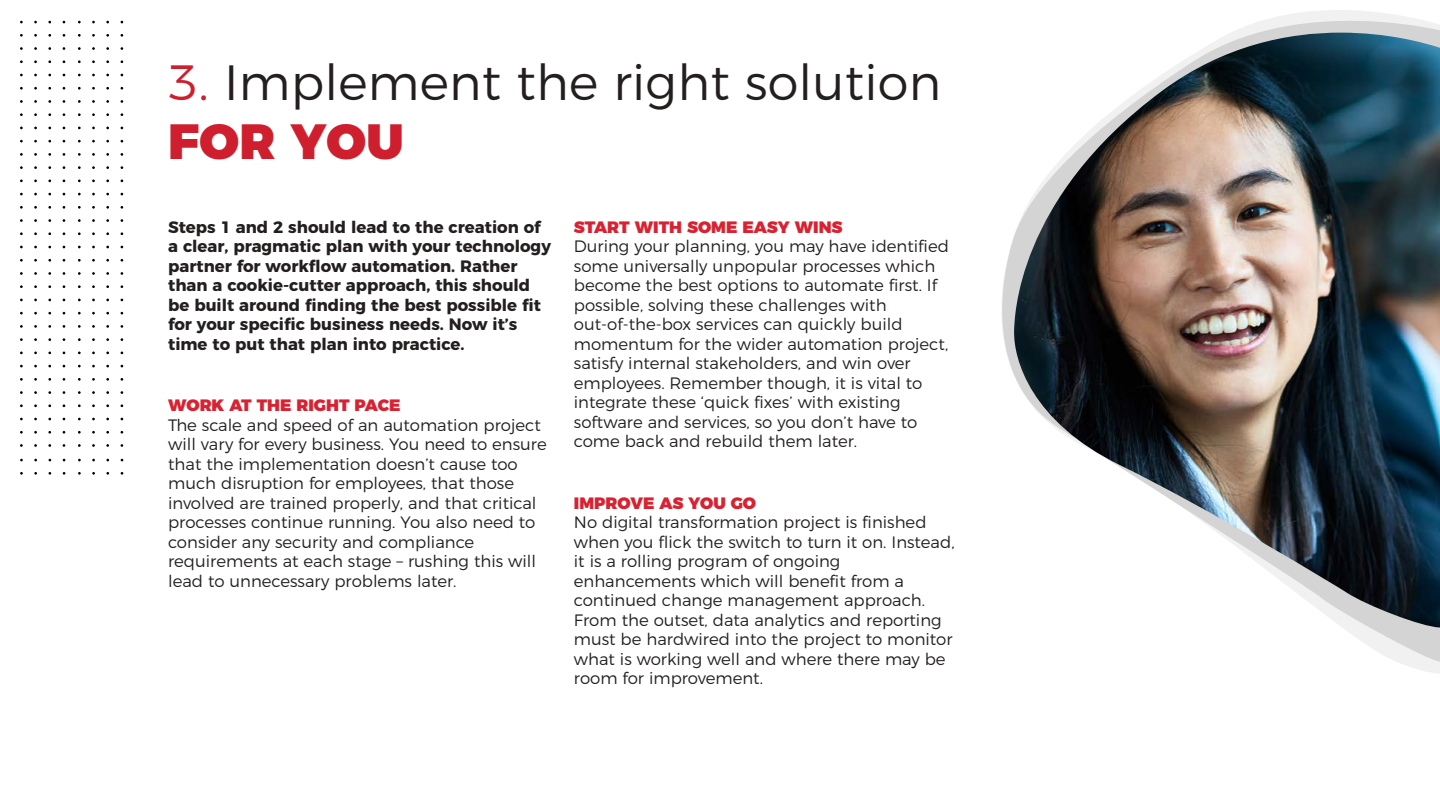
<style>
.page{position:relative;width:1440px;height:810px;background:#fff}
.page>*{position:absolute;margin:0;border:0;box-sizing:border-box;transform-origin:0 0}
.t1{font:300 49.5px/59.4px "Montserrat";letter-spacing:.005em;color:#231f1f}
.t2{font:300 16.5px/19.5px "Montserrat";color:#231f1f}
.t3{font:700 16.5px/19.5px "Montserrat";color:#231f1f}
.t4{font:900 16.5px "Montserrat";color:#d92231}
.s1{color:#cf1f2e}
.s2{font-weight:900;color:#cf1f2e}
</style>
<div class="page">
<svg style="left:1001px;top:10px;width:439px;height:652px"></svg>
<img style="left:1013px;top:33px;width:427px;height:595px">
<h1 class="t1" style="left:168px;top:48px;width:774px"><span class="s1">3.</span> Implement the right solution<br><span class="s2">FOR YOU</span></h1>
<p class="t3" style="left:168px;top:216px;width:384px">Steps 1 and 2 should lead to the creation of a clear, pragmatic plan with your technology partner for workflow automation. Rather than a cookie-cutter approach, this should be built around finding the best possible fit for your specific business needs. Now it’s time to put that plan into practice.</p>
<p class="t4" style="left:168px;top:392px;width:234px">WORK AT THE RIGHT PACE</p>
<p class="t2" style="left:168px;top:414px;width:380px">The scale and speed of an automation project will vary for every business. You need to ensure that the implementation doesn’t cause too much disruption for employees, that those involved are trained properly, and that critical processes continue running. You also need to consider any security and compliance requirements at each stage – rushing this will lead to unnecessary problems later.</p>
<p class="t4" style="left:574px;top:213px;width:270px">START WITH SOME EASY WINS</p>
<p class="t2" style="left:574px;top:235px;width:377px">During your planning, you may have identified some universally unpopular processes which become the best options to automate first. If possible, solving these challenges with out-of-the-box services can quickly build momentum for the wider automation project, satisfy internal stakeholders, and win over employees. Remember though, it is vital to integrate these ‘quick fixes’ with existing software and services, so you don’t have to come back and rebuild them later.</p>
<p class="t4" style="left:574px;top:489px;width:184px">IMPROVE AS YOU GO</p>
<p class="t2" style="left:574px;top:511px;width:382px">No digital transformation project is finished when you flick the switch to turn it on. Instead, it is a rolling program of ongoing enhancements which will benefit from a continued change management approach.<br>From the outset, data analytics and reporting must be hardwired into the project to monitor what is working well and where there may be room for improvement.</p>
</div>
